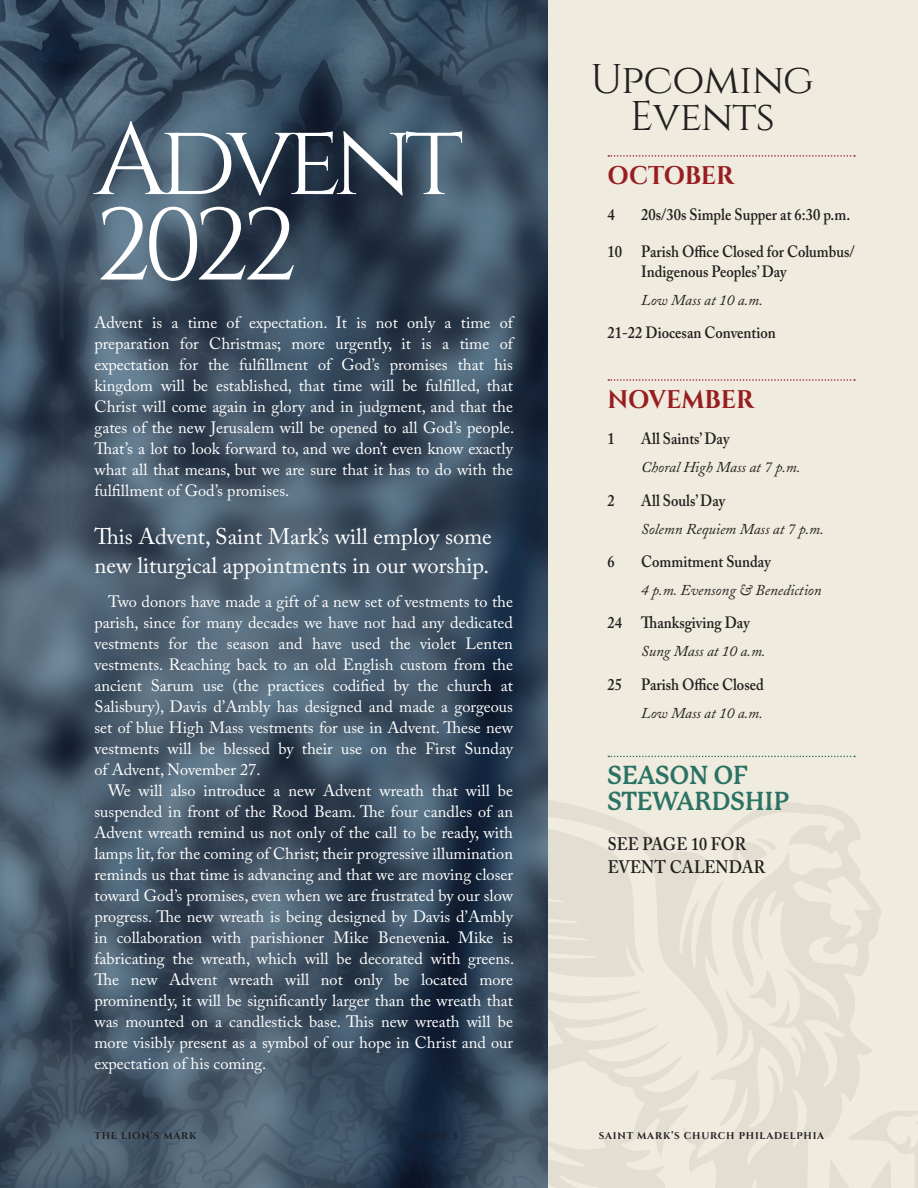
<style>
.page{position:relative;width:918px;height:1188px;background:#fff}
.page>*{position:absolute;margin:0;border:0;box-sizing:border-box;transform-origin:0 0}
.t1{font:102px/85.5px "Cinzel";letter-spacing:-.08em;color:#fff}
.t2{font:41.4px/36.3px "Cinzel";letter-spacing:-.02em;color:#231f20;text-align:center}
.t3{font:700 25.5px/26px "P22 Mackinac Pro";color:#2a7264;scale:.95 1}
.t4{font:25.5px "Cinzel";letter-spacing:-.005em;color:#981d20;scale:.95 1}
.t5{font:22.5px/28.5px "Adobe Caslon Pro";color:#fff}
.t6{font:600 18px/23px "Adobe Caslon Pro";letter-spacing:.005em;color:#231f20;scale:.89 1}
.t7{font:16.35px/21px "Adobe Caslon Pro";color:#fff;text-align:justify}
.t8{font:600 16.35px/19.8px "Adobe Caslon Pro";color:#231f20;scale:.89 1}
.t9{font:italic 15px "Adobe Caslon";color:#231f20}
.t10{font:9.75px "Cinzel";letter-spacing:.08em;color:#231f20}
</style>
<div class="page">
<img style="left:0;top:0;width:549px;height:1188px">
<div style="left:549px;top:0;width:369px;height:1188px;background:#efebde"></div>
<svg style="left:549px;top:800px;width:74px;height:143px;fill:#e2ded2"></svg>
<svg style="left:549px;top:943px;width:74px;height:245px"></svg>
<svg style="left:623px;top:803px;width:295px;height:385px"></svg>
<svg style="left:608px;top:155px;width:247px;height:2px"></svg>
<svg style="left:608px;top:379px;width:247px;height:2px"></svg>
<svg style="left:608px;top:756px;width:247px;height:1px"></svg>
<h1 class="t1" style="left:94px;top:120px;width:371px">Advent<br>2022</h1>
<p class="t7" style="left:94px;top:311px;width:421px">Advent is a time of expectation. It is not only a time of preparation for Christmas; more urgently, it is a time of expectation for the fulfillment of God’s promises that his kingdom will be established, that time will be fulfilled, that Christ will come again in glory and in judgment, and that the gates of the new Jerusalem will be opened to all God’s people.<br>That’s a lot to look forward to, and we don’t even know exactly what all that means, but we are sure that it has to do with the fulfillment of God’s promises.</p>
<h3 class="t5" style="left:94px;top:522px;width:399px">This Advent, Saint Mark’s will employ some new liturgical appointments in our worship.</h3>
<p class="t7" style="left:94px;top:591px;width:420px;text-indent:14px">Two donors have made a gift of a new set of vestments to the parish, since for many decades we have not had any dedicated vestments for the season and have used the violet Lenten vestments. Reaching back to an old English custom from the ancient Sarum use (the practices codified by the church at Salisbury), Davis d’Ambly has designed and made a gorgeous set of blue High Mass vestments for use in Advent. These new vestments will be blessed by their use on the First Sunday of Advent, November 27.</p>
<p class="t7" style="left:94px;top:780px;width:421px;text-indent:14px">We will also introduce a new Advent wreath that will be suspended in front of the Rood Beam. The four candles of an Advent wreath remind us not only of the call to be ready, with lamps lit, for the coming of Christ; their progressive illumination reminds us that time is advancing and that we are moving closer toward God’s promises, even when we are frustrated by our slow progress. The new wreath is being designed by Davis d’Ambly in collaboration with parishioner Mike Benevenia. Mike is fabricating the wreath, which will be decorated with greens.<br>The new Advent wreath will not only be located more prominently, it will be significantly larger than the wreath that was mounted on a candlestick base. This new wreath will be more visibly present as a symbol of our hope in Christ and our expectation of his coming.</p>
<h2 class="t2" style="left:590px;top:63px;width:225px">Upcoming<br>Events</h2>
<h3 class="t4" style="left:608px;top:159px;width:135px">OCTOBER</h3>
<p class="t8" style="left:608px;top:205px;width:10px">4</p>
<p class="t8" style="left:641px;top:205px;width:236px">20s/30s Simple Supper at 6:30 p.m.</p>
<p class="t8" style="left:641px;top:241px;width:241px;text-indent:-34px">10 Parish Office Closed for Columbus/<br>Indigenous Peoples’ Day</p>
<p class="t9" style="left:641px;top:292px;width:123px">Low Mass at 10 a.m.</p>
<p class="t8" style="left:608px;top:323px;width:191px">21-22 Diocesan Convention</p>
<h3 class="t4" style="left:608px;top:383px;width:156px">NOVEMBER</h3>
<p class="t8" style="left:608px;top:429px;width:10px">1</p>
<p class="t8" style="left:641px;top:429px;width:100px">All Saints’ Day</p>
<p class="t9" style="left:641px;top:459px;width:161px">Choral High Mass at 7 p.m.</p>
<p class="t8" style="left:608px;top:490px;width:10px">2</p>
<p class="t8" style="left:641px;top:490px;width:96px">All Souls’ Day</p>
<p class="t9" style="left:641px;top:520px;width:184px">Solemn Requiem Mass at 7 p.m.</p>
<p class="t8" style="left:608px;top:552px;width:10px">6</p>
<p class="t8" style="left:641px;top:552px;width:147px">Commitment Sunday</p>
<p class="t9" style="left:641px;top:582px;width:182px">4 p.m. Evensong &amp; Benediction</p>
<p class="t8" style="left:608px;top:613px;width:161px">24 Thanksgiving Day</p>
<p class="t9" style="left:641px;top:643px;width:126px">Sung Mass at 10 a.m.</p>
<p class="t8" style="left:608px;top:674px;width:177px">25 Parish Office Closed</p>
<p class="t9" style="left:641px;top:705px;width:123px">Low Mass at 10 a.m.</p>
<h3 class="t3" style="left:608px;top:763px;width:193px">SEASON OF<br>STEWARDSHIP</h3>
<p class="t6" style="left:608px;top:832px;width:179px">SEE PAGE 10 FOR<br>EVENT CALENDAR</p>
<p class="t10" style="left:94px;top:1130px;width:104px">THE LION’S MARK</p>
<p class="t10" style="left:419px;top:1130px;width:40px">PAGE 3</p>
<p class="t10" style="left:599px;top:1130px;width:227px">SAINT MARK’S CHURCH PHILADELPHIA</p>
</div>
